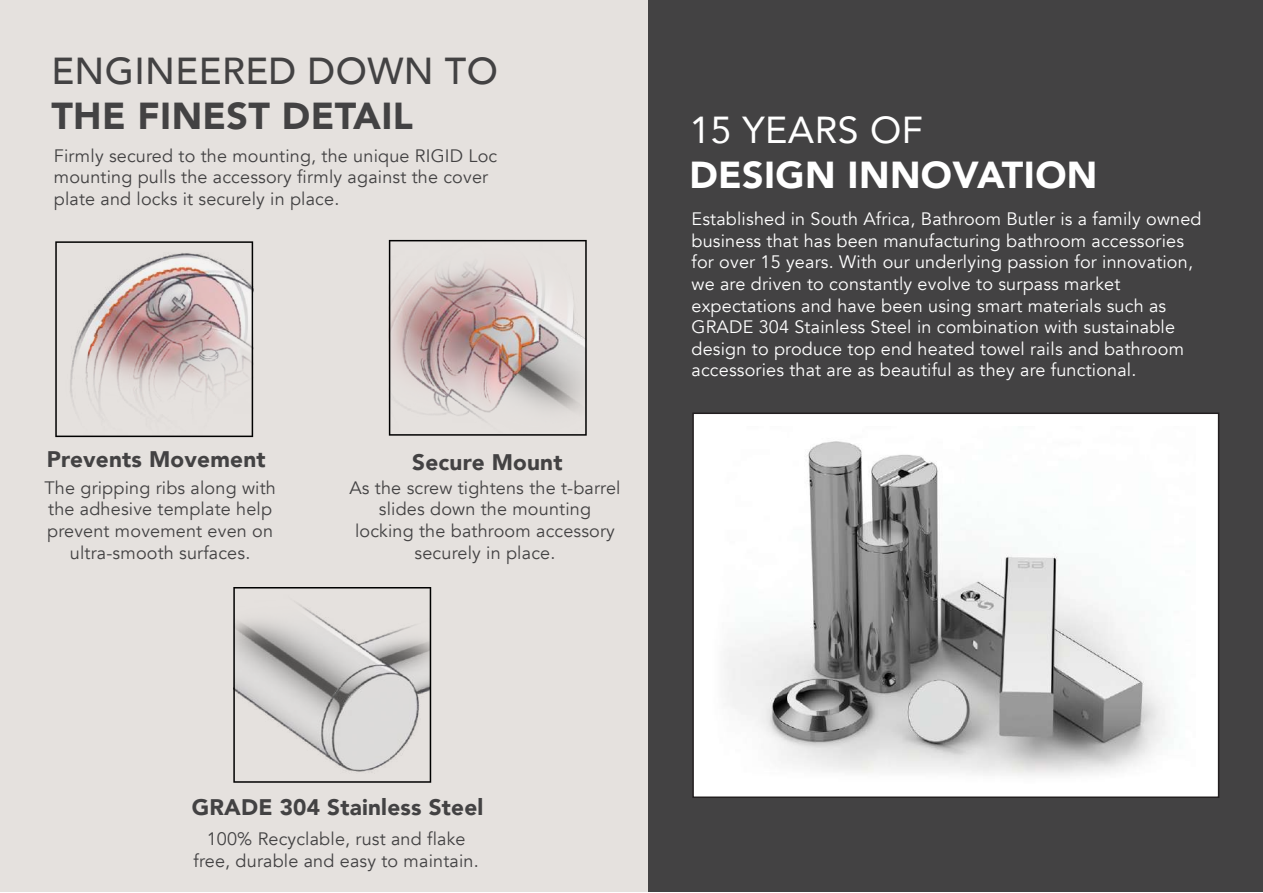
<style>
.page{position:relative;width:1263px;height:893px;background:#fff}
.page>*{position:absolute;margin:0;border:0;box-sizing:border-box;transform-origin:0 0}
.t1{font:500 37.5px "Avenir";letter-spacing:.01em;color:#434243}
.t2{font:900 37.5px "Avenir";letter-spacing:.01em;color:#fff}
.t3{font:900 37.5px "Avenir";letter-spacing:.01em;color:#434243}
.t4{font:37.5px "Avenir";letter-spacing:.01em;color:#fff}
.t5{font:900 22.5px "Avenir";letter-spacing:.01em;color:#434243}
.t6{font:18px/21.6px "Avenir";letter-spacing:.01em;color:#fff}
.t7{font:18px/21.6px "Avenir";letter-spacing:.01em;color:#434243;text-align:center}
</style>
<div class="page">
<div style="left:0;top:0;width:1263px;height:891px;background:#e5e1de"></div>
<svg style="left:389px;top:240px;width:198px;height:196px"></svg>
<svg style="left:55px;top:241px;width:198px;height:196px"></svg>
<svg style="left:233px;top:587px;width:198px;height:196px"></svg>
<div style="left:648px;top:0;width:615px;height:891px;background:#434243"></div>
<div style="left:692px;top:412px;width:527px;height:386px;background:#fff;border:2px solid #231f20"></div>
<img style="left:724px;top:441px;width:443px;height:334px">
<h1 class="t1" style="left:51px;top:38px;width:448px">ENGINEERED DOWN TO</h1>
<h1 class="t3" style="left:51px;top:84px;width:363px">THE FINEST DETAIL</h1>
<p class="t7" style="left:54px;top:145px;width:445px;text-align:left">Firmly secured to the mounting, the unique RIGID Loc mounting pulls the accessory firmly against the cover plate and locks it securely in place.</p>
<p class="t5" style="left:47px;top:440px;width:220px">Prevents Movement</p>
<p class="t7" style="left:44px;top:477px;width:233px">The gripping ribs along with the adhesive template help prevent movement even on ultra-smooth surfaces.</p>
<p class="t5" style="left:412px;top:443px;width:152px">Secure Mount</p>
<p class="t7" style="left:349px;top:477px;width:273px">As the screw tightens the t-barrel slides down the mounting locking the bathroom accessory securely in place.</p>
<h1 class="t4" style="left:689px;top:100px;width:235px">15 YEARS OF</h1>
<h1 class="t2" style="left:689px;top:143px;width:410px">DESIGN INNOVATION</h1>
<p class="t6" style="left:691px;top:208px;width:511px">Established in South Africa, Bathroom Butler is a family owned business that has been manufacturing bathroom accessories for over 15 years. With our underlying passion for innovation, we are driven to constantly evolve to surpass market expectations and have been using smart materials such as GRADE 304 Stainless Steel in combination with sustainable design to produce top end heated towel rails and bathroom accessories that are as beautiful as they are functional.</p>
<p class="t5" style="left:192px;top:788px;width:293px">GRADE 304 Stainless Steel</p>
<p class="t7" style="left:194px;top:829px;width:287px">100% Recyclable, rust and flake free, durable and easy to maintain.</p>
</div>
